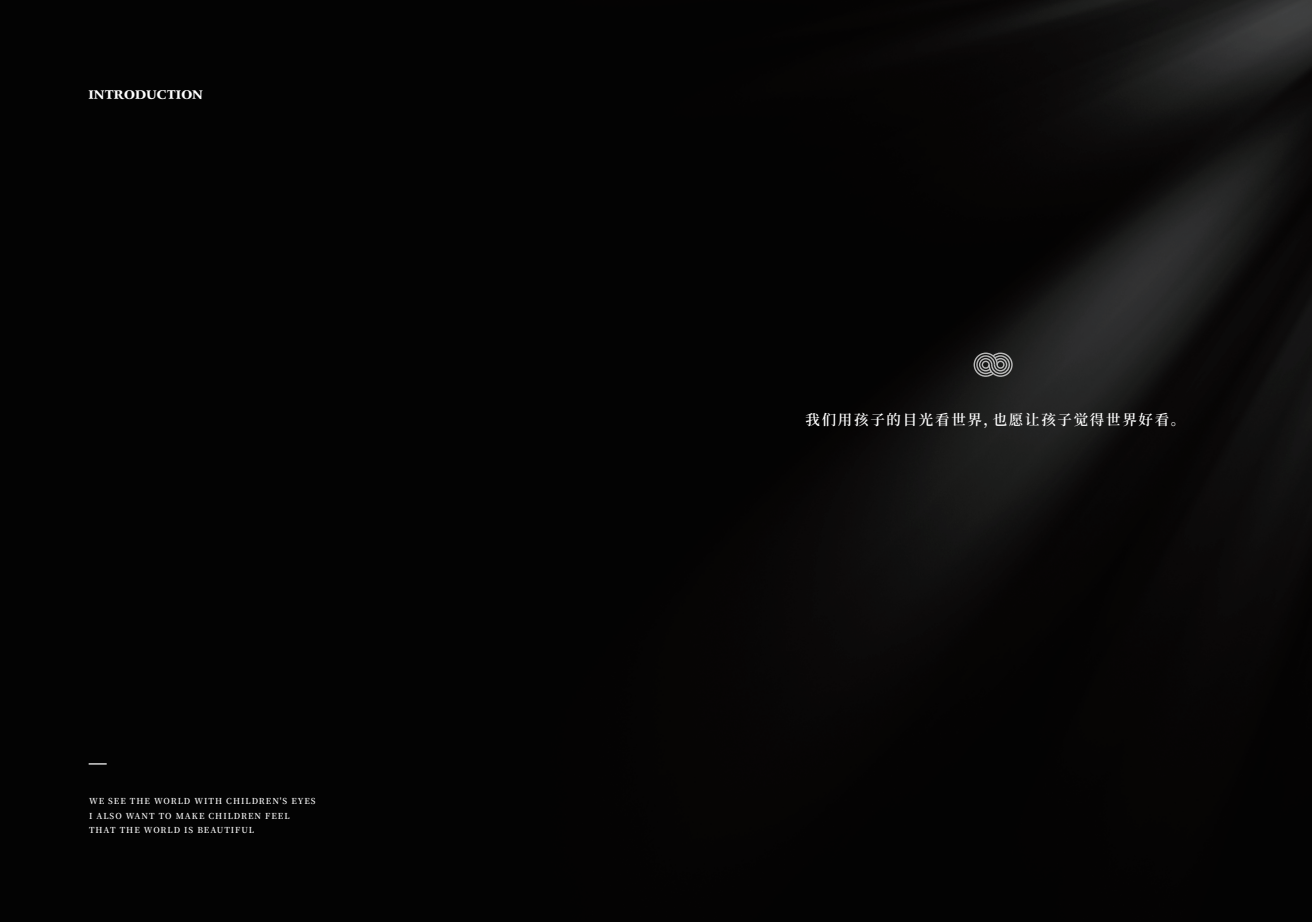
<style>
.page{position:relative;width:1312px;height:922px;background:#fff}
.page>*{position:absolute;margin:0;border:0;box-sizing:border-box;transform-origin:0 0}
.t1{font:600 14.5px "Source Han Serif CN";letter-spacing:.12em;color:#fff}
.t2{font:900 12.12px "Arrus BT";color:#fff}
.t3{font:600 8.25px/14.9px "Source Han Serif CN";letter-spacing:.12em;color:#fff}
</style>
<div class="page">
<img style="left:0;top:0;width:1311px;height:921px">
<svg style="left:89px;top:763px;width:18px;height:1px"></svg>
<svg style="left:973px;top:352px;width:39px;height:25px"></svg>
<h2 class="t2" style="left:88px;top:87px;width:116px">INTRODUCTION</h2>
<p class="t3" style="left:89px;top:793px;width:228px">WE SEE THE WORLD WITH CHILDREN'S EYES<br>I ALSO WANT TO MAKE CHILDREN FEEL<br>THAT THE WORLD IS BEAUTIFUL</p>
<h1 class="t1" style="left:805px;top:412px;width:381px">我们用孩子的目光看世界，也愿让孩子觉得世界好看。</h1>
</div>
